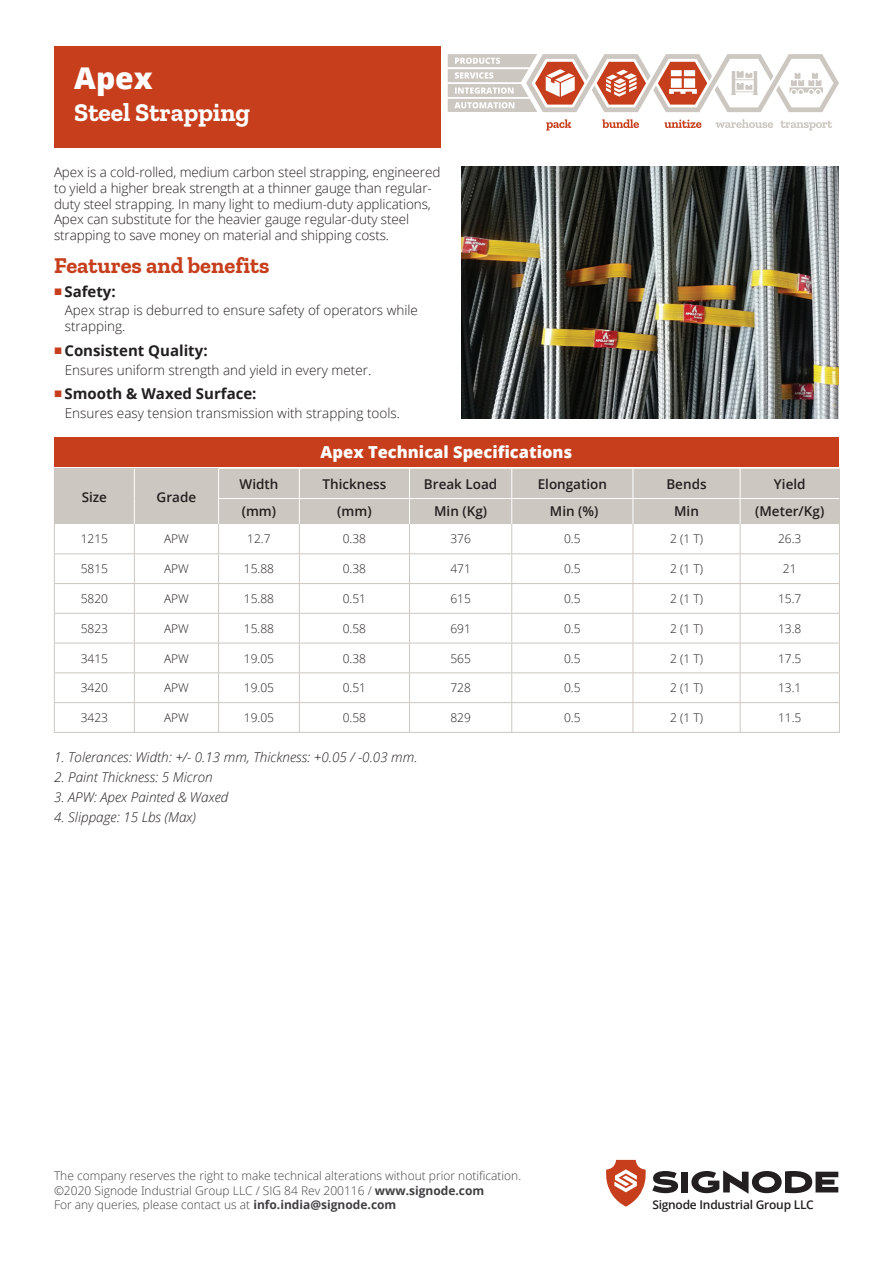
<style>
.page{position:relative;width:893px;height:1263px;background:#fff}
.page>*{position:absolute;margin:0;border:0;box-sizing:border-box;transform-origin:0 0}
.t1{font:800 30px "Open Sans";color:#fff}
.t2{font:700 25.5px "Zilla Slab";color:#fff}
.t3{font:700 22.5px "Zilla Slab";color:#c63e1c}
.t4{font:800 16.5px "Open Sans";color:#fff}
.t5{font:700 15px "Open Sans";color:#231f20}
.t6{font:300 13.5px/15.8px "Open Sans";letter-spacing:-.01em;color:#231f20}
.t7{font:italic 300 13.5px "Open Sans";color:#231f20}
.t8{font:600 13.5px "Open Sans";color:#231f20}
.t9{font:300 12px "Open Sans";color:#231f20}
.t10{font:300 12px/14.4px "Open Sans";color:#424042}
.t11{font:600 12px "Open Sans";letter-spacing:-.02em;color:#231f20}
.s1{font-weight:700}
</style>
<div class="page">
<div style="left:54px;top:469px;width:80px;height:55px;background:#cdc7c1"></div>
<div style="left:134px;top:469px;width:85px;height:55px;background:#cdc7c1"></div>
<hr style="left:54px;top:553px;width:80px;height:1px;background:#cdc7c1">
<hr style="left:54px;top:583px;width:80px;height:1px;background:#cdc7c1">
<hr style="left:54px;top:613px;width:80px;height:1px;background:#cdc7c1">
<hr style="left:134px;top:553px;width:85px;height:1px;background:#cdc7c1">
<hr style="left:134px;top:583px;width:85px;height:1px;background:#cdc7c1">
<hr style="left:134px;top:613px;width:85px;height:1px;background:#cdc7c1">
<svg style="left:54px;top:524px;width:1px;height:208px"></svg>
<svg style="left:218px;top:469px;width:622px;height:263px"></svg>
<hr style="left:54px;top:643px;width:80px;height:1px;background:#cdc7c1">
<hr style="left:219px;top:643px;width:80px;height:1px;background:#cdc7c1">
<hr style="left:299px;top:643px;width:110px;height:1px;background:#cdc7c1">
<hr style="left:409px;top:643px;width:103px;height:1px;background:#cdc7c1">
<hr style="left:512px;top:643px;width:121px;height:1px;background:#cdc7c1">
<hr style="left:633px;top:643px;width:107px;height:1px;background:#cdc7c1">
<hr style="left:740px;top:643px;width:100px;height:1px;background:#cdc7c1">
<hr style="left:54px;top:672px;width:80px;height:1px;background:#cdc7c1">
<hr style="left:219px;top:672px;width:80px;height:1px;background:#cdc7c1">
<hr style="left:299px;top:672px;width:110px;height:1px;background:#cdc7c1">
<hr style="left:409px;top:672px;width:103px;height:1px;background:#cdc7c1">
<hr style="left:512px;top:672px;width:121px;height:1px;background:#cdc7c1">
<hr style="left:633px;top:672px;width:107px;height:1px;background:#cdc7c1">
<hr style="left:740px;top:672px;width:100px;height:1px;background:#cdc7c1">
<hr style="left:54px;top:702px;width:80px;height:1px;background:#cdc7c1">
<hr style="left:219px;top:702px;width:80px;height:1px;background:#cdc7c1">
<hr style="left:299px;top:702px;width:110px;height:1px;background:#cdc7c1">
<hr style="left:409px;top:702px;width:103px;height:1px;background:#cdc7c1">
<hr style="left:512px;top:702px;width:121px;height:1px;background:#cdc7c1">
<hr style="left:633px;top:702px;width:107px;height:1px;background:#cdc7c1">
<hr style="left:740px;top:702px;width:100px;height:1px;background:#cdc7c1">
<hr style="left:54px;top:732px;width:80px;height:1px;background:#cdc7c1">
<hr style="left:219px;top:732px;width:80px;height:1px;background:#cdc7c1">
<hr style="left:299px;top:732px;width:110px;height:1px;background:#cdc7c1">
<hr style="left:409px;top:732px;width:103px;height:1px;background:#cdc7c1">
<hr style="left:512px;top:732px;width:121px;height:1px;background:#cdc7c1">
<hr style="left:633px;top:732px;width:107px;height:1px;background:#cdc7c1">
<hr style="left:740px;top:732px;width:100px;height:1px;background:#cdc7c1">
<hr style="left:134px;top:643px;width:85px;height:1px;background:#cdc7c1">
<hr style="left:134px;top:672px;width:85px;height:1px;background:#cdc7c1">
<hr style="left:134px;top:702px;width:85px;height:1px;background:#cdc7c1">
<hr style="left:134px;top:732px;width:85px;height:1px;background:#cdc7c1">
<svg style="left:134px;top:469px;width:1px;height:263px"></svg>
<img style="left:462px;top:167px;width:377px;height:251px">
<div style="left:54px;top:47px;width:386px;height:101px;background:#c63e1c"></div>
<div style="left:54px;top:437px;width:785px;height:30px;background:#c63e1c"></div>
<svg style="left:606px;top:1160px;width:40px;height:46px"></svg>
<svg style="left:652px;top:1171px;width:26px;height:22px"></svg>
<div style="left:681px;top:1172px;width:7px;height:20px;background:#231f20"></div>
<svg style="left:691px;top:1170px;width:147px;height:24px"></svg>
<svg style="left:780px;top:121px;width:52px;height:10px"></svg>
<svg style="left:716px;top:119px;width:57px;height:9px"></svg>
<svg style="left:664px;top:120px;width:37px;height:8px"></svg>
<svg style="left:602px;top:119px;width:37px;height:9px"></svg>
<svg style="left:546px;top:119px;width:25px;height:12px"></svg>
<svg style="left:448px;top:54px;width:391px;height:58px"></svg>
<h1 class="t1" style="left:74px;top:55px;width:80px">Apex</h1>
<h2 class="t2" style="left:74px;top:97px;width:177px">Steel Strapping</h2>
<p class="t6" style="left:54px;top:164px;width:388px">Apex is a cold-rolled, medium carbon steel strapping, engineered to yield a higher break strength at a thinner gauge than regular&shy;duty steel strapping. In many light to medium-duty applications, Apex can substitute for the heavier gauge regular-duty steel strapping to save money on material and shipping costs.</p>
<h3 class="t3" style="left:54px;top:253px;width:217px">Features and benefits</h3>
<p class="t5" style="left:64px;top:281px;width:53px">Safety:</p>
<p class="t6" style="left:65px;top:302px;width:355px">Apex strap is deburred to ensure safety of operators while strapping.</p>
<p class="t5" style="left:64px;top:340px;width:145px">Consistent Quality:</p>
<p class="t6" style="left:65px;top:362px;width:308px">Ensures uniform strength and yield in every meter.</p>
<p class="t5" style="left:64px;top:383px;width:194px">Smooth &amp; Waxed Surface:</p>
<p class="t6" style="left:65px;top:405px;width:337px">Ensures easy tension transmission with strapping tools.</p>
<p class="t8" style="left:82px;top:487px;width:27px">Size</p>
<p class="t8" style="left:157px;top:487px;width:41px">Grade</p>
<p class="t4" style="left:321px;top:439px;width:253px">Apex Technical Specifications</p>
<p class="t8" style="left:240px;top:475px;width:40px">Width</p>
<p class="t8" style="left:322px;top:475px;width:65px">Thickness</p>
<p class="t8" style="left:424px;top:475px;width:75px">Break Load</p>
<p class="t8" style="left:538px;top:475px;width:71px">Elongation</p>
<p class="t8" style="left:666px;top:475px;width:42px">Bends</p>
<p class="t8" style="left:774px;top:475px;width:33px">Yield</p>
<p class="t8" style="left:242px;top:502px;width:36px">(mm)</p>
<p class="t8" style="left:337px;top:502px;width:36px">(mm)</p>
<p class="t8" style="left:434px;top:502px;width:55px">Min (Kg)</p>
<p class="t8" style="left:550px;top:502px;width:50px">Min (%)</p>
<p class="t8" style="left:674px;top:502px;width:26px">Min</p>
<p class="t8" style="left:755px;top:502px;width:71px">(Meter/Kg)</p>
<p class="t9" style="left:81px;top:531px;width:29px">1215</p>
<p class="t9" style="left:164px;top:531px;width:26px">APW</p>
<p class="t9" style="left:247px;top:531px;width:25px">12.7</p>
<p class="t9" style="left:343px;top:531px;width:25px">0.38</p>
<p class="t9" style="left:450px;top:531px;width:22px">376</p>
<p class="t9" style="left:564px;top:531px;width:18px">0.5</p>
<p class="t9" style="left:670px;top:531px;width:34px">2 (1 T)</p>
<p class="t9" style="left:778px;top:531px;width:25px">26.3</p>
<p class="t9" style="left:81px;top:561px;width:29px">5815</p>
<p class="t9" style="left:164px;top:561px;width:26px">APW</p>
<p class="t9" style="left:244px;top:561px;width:32px">15.88</p>
<p class="t9" style="left:343px;top:561px;width:25px">0.38</p>
<p class="t9" style="left:450px;top:561px;width:22px">471</p>
<p class="t9" style="left:564px;top:561px;width:18px">0.5</p>
<p class="t9" style="left:670px;top:561px;width:34px">2 (1 T)</p>
<p class="t9" style="left:783px;top:561px;width:15px">21</p>
<p class="t9" style="left:81px;top:590px;width:29px">5820</p>
<p class="t9" style="left:164px;top:590px;width:26px">APW</p>
<p class="t9" style="left:244px;top:590px;width:32px">15.88</p>
<p class="t9" style="left:343px;top:590px;width:25px">0.51</p>
<p class="t9" style="left:450px;top:590px;width:22px">615</p>
<p class="t9" style="left:564px;top:590px;width:18px">0.5</p>
<p class="t9" style="left:670px;top:590px;width:34px">2 (1 T)</p>
<p class="t9" style="left:778px;top:590px;width:25px">15.7</p>
<p class="t9" style="left:81px;top:620px;width:29px">5823</p>
<p class="t9" style="left:164px;top:620px;width:26px">APW</p>
<p class="t9" style="left:244px;top:620px;width:32px">15.88</p>
<p class="t9" style="left:343px;top:620px;width:25px">0.58</p>
<p class="t9" style="left:450px;top:620px;width:22px">691</p>
<p class="t9" style="left:564px;top:620px;width:18px">0.5</p>
<p class="t9" style="left:670px;top:620px;width:34px">2 (1 T)</p>
<p class="t9" style="left:778px;top:620px;width:25px">13.8</p>
<p class="t9" style="left:81px;top:650px;width:29px">3415</p>
<p class="t9" style="left:164px;top:650px;width:26px">APW</p>
<p class="t9" style="left:244px;top:650px;width:32px">19.05</p>
<p class="t9" style="left:343px;top:650px;width:25px">0.38</p>
<p class="t9" style="left:450px;top:650px;width:22px">565</p>
<p class="t9" style="left:564px;top:650px;width:18px">0.5</p>
<p class="t9" style="left:670px;top:650px;width:34px">2 (1 T)</p>
<p class="t9" style="left:778px;top:650px;width:25px">17.5</p>
<p class="t9" style="left:81px;top:680px;width:29px">3420</p>
<p class="t9" style="left:164px;top:680px;width:26px">APW</p>
<p class="t9" style="left:244px;top:680px;width:32px">19.05</p>
<p class="t9" style="left:343px;top:680px;width:25px">0.51</p>
<p class="t9" style="left:450px;top:680px;width:22px">728</p>
<p class="t9" style="left:564px;top:680px;width:18px">0.5</p>
<p class="t9" style="left:670px;top:680px;width:34px">2 (1 T)</p>
<p class="t9" style="left:778px;top:680px;width:25px">13.1</p>
<p class="t9" style="left:81px;top:709px;width:29px">3423</p>
<p class="t9" style="left:164px;top:709px;width:26px">APW</p>
<p class="t9" style="left:244px;top:709px;width:32px">19.05</p>
<p class="t9" style="left:343px;top:709px;width:25px">0.58</p>
<p class="t9" style="left:450px;top:709px;width:22px">829</p>
<p class="t9" style="left:564px;top:709px;width:18px">0.5</p>
<p class="t9" style="left:670px;top:709px;width:34px">2 (1 T)</p>
<p class="t9" style="left:778px;top:709px;width:25px">11.5</p>
<p class="t7" style="left:54px;top:747px;width:365px">1. Tolerances: Width: +/- 0.13 mm, Thickness: +0.05 / -0.03 mm.</p>
<p class="t7" style="left:54px;top:767px;width:160px">2. Paint Thickness: 5 Micron</p>
<p class="t7" style="left:54px;top:787px;width:176px">3. APW: Apex Painted &amp; Waxed</p>
<p class="t7" style="left:54px;top:807px;width:144px">4. Slippage: 15 Lbs (Max)</p>
<p class="t10" style="left:54px;top:1168px;width:469px">The company reserves the right to make technical alterations without prior notification. ©2020 Signode Industrial Group LLC / SIG 84 Rev 200116 / <span class="s1">www.signode.com<br></span>For any queries, please contact us at <span class="s1">info.india@signode.com</span></p>
<p class="t11" style="left:652px;top:1197px;width:163px">Signode Industrial Group LLC</p>
</div>
